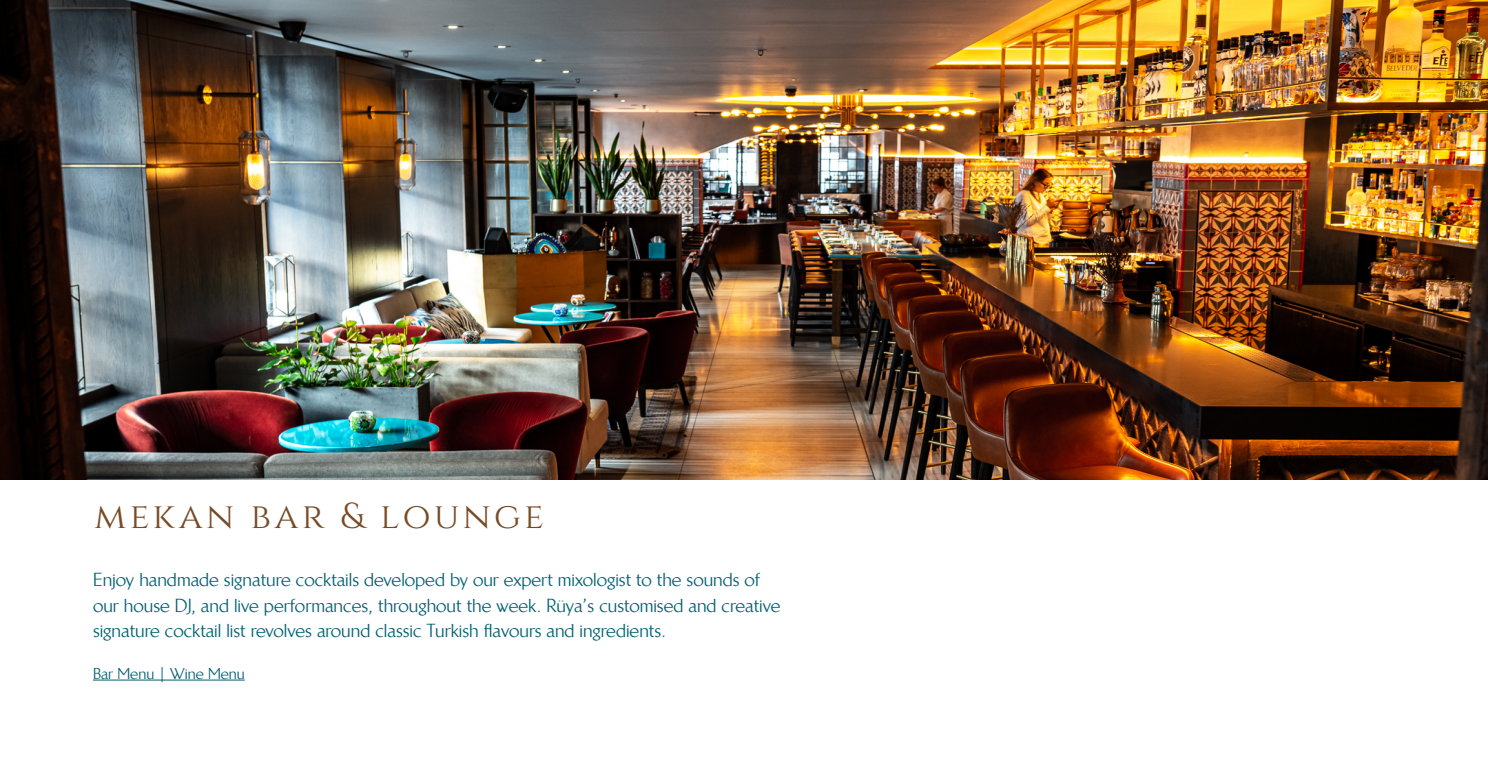
<style>
.page{position:relative;width:1488px;height:765px;background:#fff}
.page>*{position:absolute;margin:0;border:0;box-sizing:border-box;transform-origin:0 0}
.t1{font:36px "Cinzel";letter-spacing:.1em;color:#774b26}
.t2{font:18px/25.5px "Linotype Brewery";color:#005f71}
.t3{font:15px "Linotype Brewery";color:#005e70}
</style>
<div class="page">
<hr style="left:93px;top:680px;width:152px;height:1px;background:#005e70">
<img style="left:1px;top:0;width:1486px;height:479px">
<h1 class="t1" style="left:95px;top:495px;width:451px">MEKAN BAR &amp; LOUNGE</h1>
<p class="t2" style="left:93px;top:567px;width:689px">Enjoy handmade signature cocktails developed by our expert mixologist to the sounds of our house DJ, and live performances, throughout the week. Rüya’s customised and creative signature cocktail list revolves around classic Turkish flavours and ingredients.</p>
<p class="t3" style="left:93px;top:664px;width:153px">Bar Menu | Wine Menu</p>
</div>
